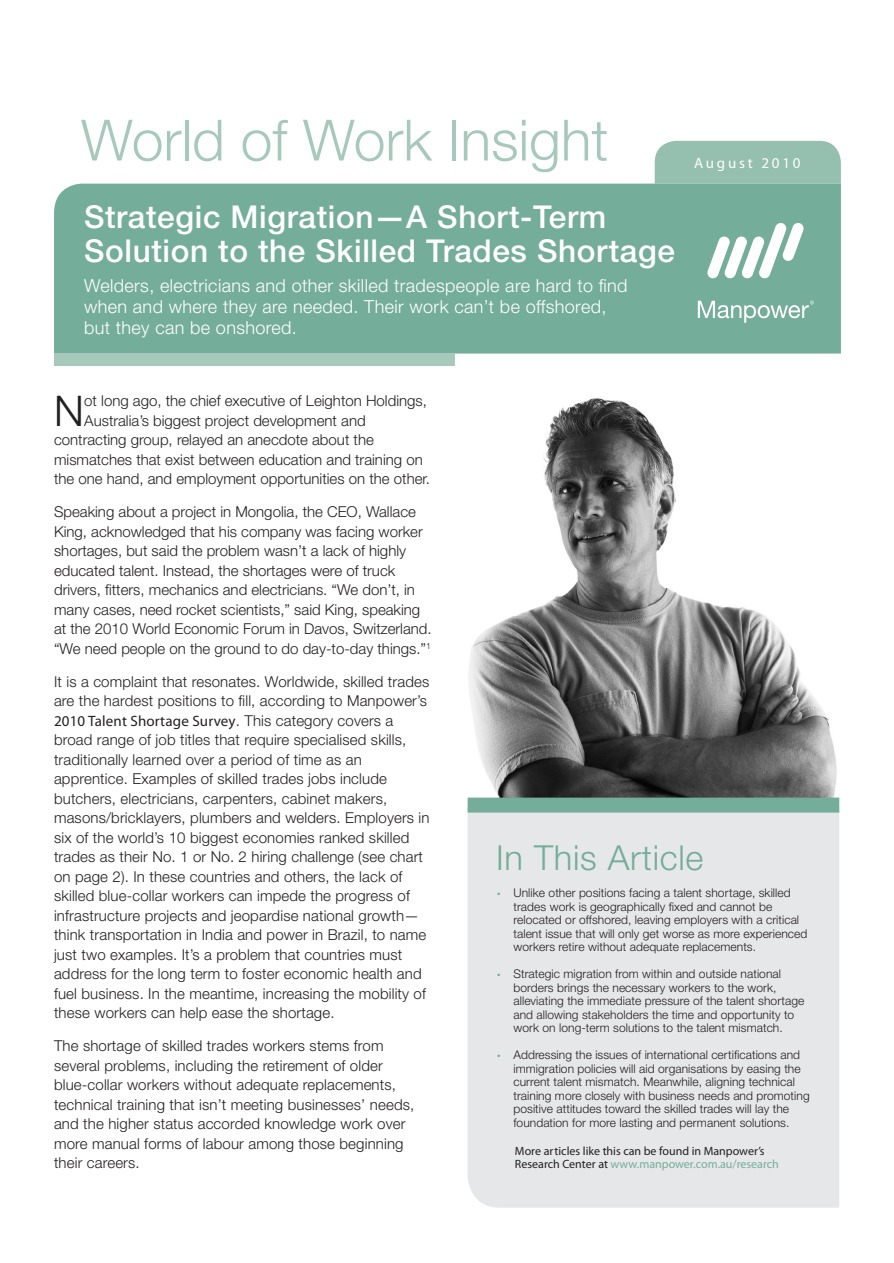
<style>
.page{position:relative;width:894px;height:1263px;background:#fff}
.page>*{position:absolute;margin:0;border:0;box-sizing:border-box;transform-origin:0 0}
.t1{font:300 57px "Helvetica Neue LT Std";color:#a7c9bc}
.intro_text{font:300 42.3px "Helvetica Neue LT Std";color:#231f20}
.Body_Copy{font:300 34.5px "Helvetica Neue LT Std";letter-spacing:.02em;color:#74ad99}
.t2{font:500 31.5px/34.5px "Helvetica Neue LT Std";letter-spacing:.02em;color:#fff}
.t3{font:300 18px/21px "Helvetica Neue LT Std";letter-spacing:.02em;color:#fff}
.Body_Copy-2{font:300 15px/19.5px "Helvetica Neue LT Std";letter-spacing:.01em;color:#231f20}
.intro_text-2{font:300 15px "Helvetica Neue LT Std";color:#231f20}
.t4{font:15px "Myriad Pro";letter-spacing:.185em;color:#fff}
.Body_Copy-3{font:300 12px/13.5px "Helvetica Neue LT Std";letter-spacing:.005em;color:#231f20}
.Body_Copy-4{font:12px/13.5px "Myriad Pro";color:#231f20}
.s1{font-family:"Myriad Pro";font-weight:400}
.s2{font-family:"Myriad Pro";font-weight:400;color:#74ad99}
.s3{color:#74ad99}
</style>
<div class="page">
<img style="left:468px;top:398px;width:372px;height:559px">
<div style="left:467px;top:812px;width:371px;height:395px;background:#e6e7e9"></div>
<div style="left:467px;top:797px;width:372px;height:15px;background:#74ad99"></div>
<div style="left:654px;top:141px;width:186px;height:43px;background:#95bfaf"></div>
<div style="left:54px;top:184px;width:786px;height:169px;background:#74ad99"></div>
<svg style="left:706px;top:223px;width:98px;height:56px"></svg>
<svg style="left:697px;top:301px;width:116px;height:22px"></svg>
<div style="left:54px;top:353px;width:400px;height:13px;background:#a7c9bc"></div>
<p class="t1" style="left:81px;top:105px;width:528px">World of Work Insight</p>
<p class="t2" style="left:84px;top:199px;width:592px">Strategic Migration—A Short-Term<br>Solution to the Skilled Trades Shortage</p>
<p class="t3" style="left:84px;top:275px;width:544px">Welders, electricians and other skilled tradespeople are hard to find when and where they are needed. Their work can’t be offshored, but they can be onshored.</p>
<p class="t4" style="left:693px;top:154px;width:108px">August 2010</p>
<p class="intro_text" style="left:54px;top:384px;width:31px">N</p>
<p class="intro_text-2" style="left:84px;top:391px;width:344px">ot long ago, the chief executive of Leighton Holdings,</p>
<p class="intro_text-2" style="left:84px;top:411px;width:283px">Australia’s biggest project development and</p>
<p class="intro_text-2" style="left:54px;top:430px;width:321px">contracting group, relayed an anecdote about the</p>
<p class="intro_text-2" style="left:54px;top:450px;width:370px">mismatches that exist between education and training on</p>
<p class="intro_text-2" style="left:54px;top:469px;width:377px">the one hand, and employment opportunities on the other.</p>
<p class="Body_Copy-2" style="left:54px;top:501px;width:379px">Speaking about a project in Mongolia, the CEO, Wallace King, acknowledged that his company was facing worker shortages, but said the problem wasn’t a lack of highly educated talent. Instead, the shortages were of truck drivers, fitters, mechanics and electricians. “We don’t, in many cases, need rocket scientists,” said King, speaking at the 2010 World Economic Forum in Davos, Switzerland. “We need people on the ground to do day-to-day things.”<sup>1</sup></p>
<p class="Body_Copy-2" style="left:54px;top:671px;width:377px">It is a complaint that resonates. Worldwide, skilled trades are the hardest positions to fill, according to Manpower’s <span class="s1">2010 Talent Shortage Survey</span>. This category covers a broad range of job titles that require specialised skills, traditionally learned over a period of time as an apprentice. Examples of skilled trades jobs include butchers, electricians, carpenters, cabinet makers, masons/bricklayers, plumbers and welders. Employers in six of the world’s 10 biggest economies ranked skilled trades as their No. 1 or No. 2 hiring challenge (see chart on page 2). In these countries and others, the lack of skilled blue-collar workers can impede the progress of infrastructure projects and jeopardise national growth— think transportation in India and power in Brazil, to name just two examples. It’s a problem that countries must address for the long term to foster economic health and fuel business. In the meantime, increasing the mobility of these workers can help ease the shortage.</p>
<p class="Body_Copy-2" style="left:54px;top:1035px;width:361px">The shortage of skilled trades workers stems from several problems, including the retirement of older blue-collar workers without adequate replacements, technical training that isn’t meeting businesses’ needs, and the higher status accorded knowledge work over more manual forms of labour among those beginning their careers.</p>
<p class="Body_Copy" style="left:496px;top:837px;width:209px">In This Article</p>
<p class="Body_Copy-3" style="left:513px;top:886px;width:295px;text-indent:-16px"><span class="s2">•</span> Unlike other positions facing a talent shortage, skilled trades work is geographically fixed and cannot be relocated or offshored, leaving employers with a critical talent issue that will only get worse as more experienced workers retire without adequate replacements.</p>
<p class="Body_Copy-3" style="left:513px;top:967px;width:292px;text-indent:-16px"><span class="s2">•</span> Strategic migration from within and outside national borders brings the necessary workers to the work, alleviating the immediate pressure of the talent shortage and allowing stakeholders the time and opportunity to work on long-term solutions to the talent mismatch.</p>
<p class="Body_Copy-3" style="left:513px;top:1048px;width:297px;text-indent:-16px"><span class="s2">•</span> Addressing the issues of international certifications and immigration policies will aid organisations by easing the current talent mismatch. Meanwhile, aligning technical training more closely with business needs and promoting positive attitudes toward the skilled trades will lay the foundation for more lasting and permanent solutions.</p>
<p class="Body_Copy-4" style="left:514px;top:1143px;width:265px">More articles like this can be found in Manpower’s<br>Research Center at <span class="s3">www.manpower.com.au/research</span></p>
</div>
